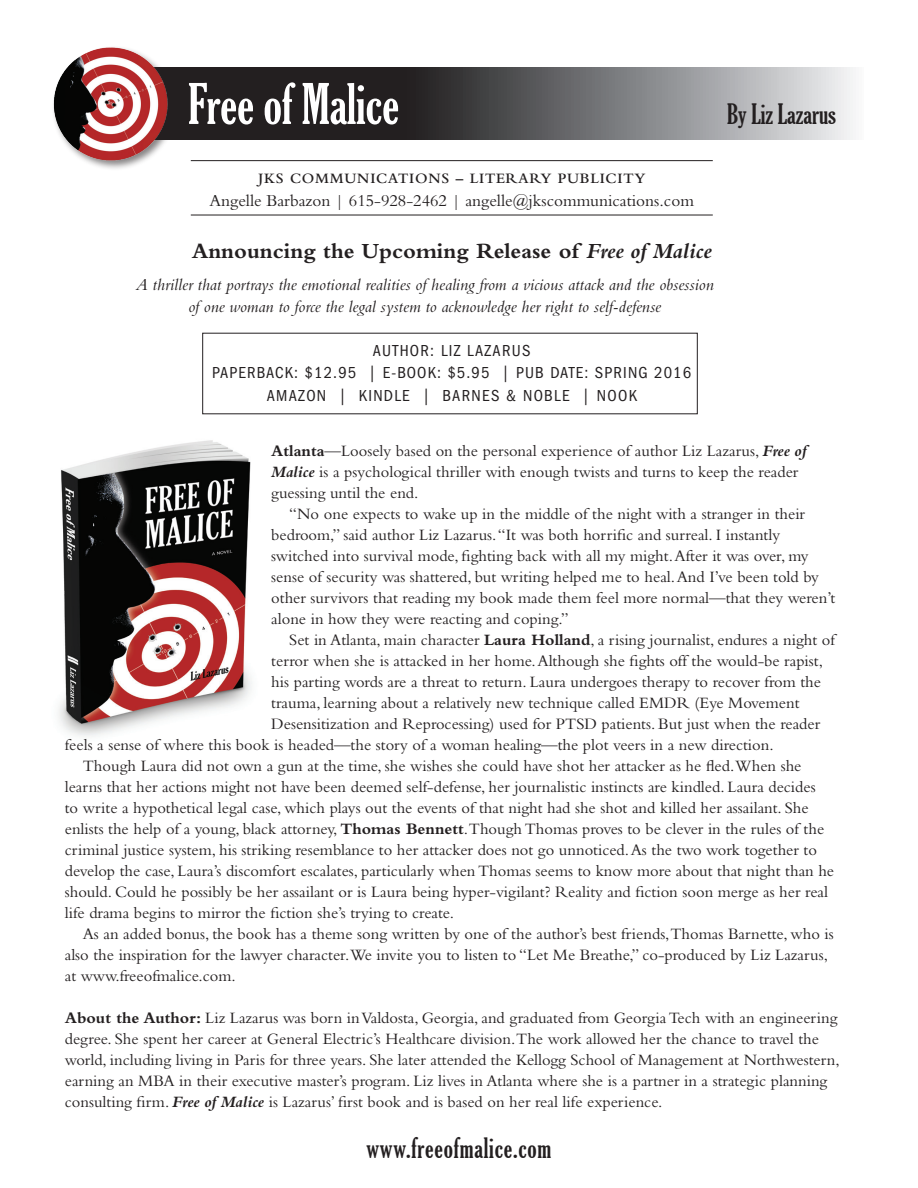
<style>
.page{position:relative;width:918px;height:1188px;background:#fff}
.page>*{position:absolute;margin:0;border:0;box-sizing:border-box;transform-origin:0 0}
.t1{font:extra-condensed 54px "Gloucester";color:#fff}
.t2{font:extra-condensed 27px "Gloucester";letter-spacing:.03em;color:#231f20}
.t3{font:extra-condensed 27px "Gloucester";color:#231f20}
.t4{font:700 22.5px "Bembo";color:#231f20}
.t5{font:italic 17.25px/22.5px "Bembo";color:#231f20;text-align:center}
.t6{font:17.25px "Bembo";color:#231f20}
.t7{font:16.5px/21px "Bembo";color:#231f20}
.t8{font:condensed 16.5px "Franklin Gothic";letter-spacing:.08em;color:#231f20}
.t9{font:600 15px "Bembo";letter-spacing:.05em;color:#231f20}
.s1{font-style:italic}
.s2{font-weight:700}
.s3{font-weight:700;font-style:italic}
</style>
<div class="page">
<img style="left:59px;top:440px;width:193px;height:297px">
<hr style="left:191px;top:160px;width:522px;height:1px;background:#231f20">
<hr style="left:191px;top:215px;width:522px;height:1px;background:#231f20">
<svg style="left:178px;top:67px;width:675px;height:72px"></svg>
<div style="left:51px;top:45px;width:127px;height:126px;background:#231f20;opacity:.55"></div>
<img style="left:51px;top:45px;width:121px;height:125px">
<p class="t1" style="left:188px;top:73px;width:212px">Free of Malice</p>
<p class="t3" style="left:727px;top:99px;width:111px">By Liz Lazarus</p>
<p class="t9" style="left:258px;top:170px;width:389px">JKS COMMUNICATIONS – LITERARY PUBLICITY</p>
<p class="t6" style="left:210px;top:190px;width:486px">Angelle Barbazon | 615-928-2462 | angelle@jkscommunications.com</p>
<p class="t4" style="left:192px;top:239px;width:522px">Announcing the Upcoming Release of <span class="s1">Free of Malice</span></p>
<p class="t5" style="left:136px;top:273px;width:580px">A thriller that portrays the emotional realities of healing from a vicious attack and the obsession of one woman to force the legal system to acknowledge her right to self-defense</p>
<p class="t8" style="left:373px;top:341px;width:159px">AUTHOR: LIZ LAZARUS</p>
<p class="t8" style="left:212px;top:364px;width:481px">PAPERBACK: $12.95 | E-BOOK: $5.95 | PUB DATE: SPRING 2016</p>
<p class="t8" style="left:267px;top:386px;width:372px">AMAZON | KINDLE | BARNES &amp; NOBLE | NOOK</p>
<p class="t7" style="left:271px;top:440px;width:537px"><span class="s2">Atlanta</span>—Loosely based on the personal experience of author Liz Lazarus, <span class="s3">Free of<br>Malice</span> is a psychological thriller with enough twists and turns to keep the reader guessing until the end.</p>
<p class="t7" style="left:271px;top:503px;width:566px;text-indent:18px">“No one expects to wake up in the middle of the night with a stranger in their bedroom,” said author Liz Lazarus. “It was both horrific and surreal. I instantly switched into survival mode, fighting back with all my might.After it was over, my sense of security was shattered, but writing helped me to heal.And I’ve been told by other survivors that reading my book made them feel more normal—that they weren’t alone in how they were reacting and coping.”</p>
<p class="t7" style="left:289px;top:629px;width:547px">Set in Atlanta, main character <span class="s2">Laura Holland</span>, a rising journalist, endures a night of</p>
<p class="t7" style="left:271px;top:650px;width:553px">terror when she is attacked in her home. Although she fights off the would-be rapist,</p>
<p class="t7" style="left:271px;top:671px;width:551px">his parting words are a threat to return. Laura undergoes therapy to recover from the</p>
<p class="t7" style="left:271px;top:692px;width:530px">trauma, learning about a relatively new technique called EMDR (Eye Movement</p>
<p class="t7" style="left:271px;top:713px;width:550px">Desensitization and Reprocessing) used for PTSD patients. But just when the reader</p>
<p class="t7" style="left:65px;top:734px;width:710px">feels a sense of where this book is headed—the story of a woman healing—the plot veers in a new direction.</p>
<p class="t7" style="left:65px;top:755px;width:771px;text-indent:18px">Though Laura did not own a gun at the time, she wishes she could have shot her attacker as he fled.When she learns that her actions might not have been deemed self-defense, her journalistic instincts are kindled. Laura decides<br>to write a hypothetical legal case, which plays out the events of that night had she shot and killed her assailant. She enlists the help of a young, black attorney, <span class="s2">Thomas Bennett</span>.Though Thomas proves to be clever in the rules of the criminal justice system, his striking resemblance to her attacker does not go unnoticed. As the two work together to develop the case, Laura’s discomfort escalates, particularly when Thomas seems to know more about that night than he should. Could he possibly be her assailant or is Laura being hyper-vigilant? Reality and fiction soon merge as her real life drama begins to mirror the fiction she’s trying to create.</p>
<p class="t7" style="left:65px;top:923px;width:771px;text-indent:18px">As an added bonus, the book has a theme song written by one of the author’s best friends,Thomas Barnette, who is also the inspiration for the lawyer character.We invite you to listen to “Let Me Breathe,” co-produced by Liz Lazarus, at www.freeofmalice.com.</p>
<p class="t7" style="left:65px;top:1007px;width:777px"><span class="s2">About the Author:</span> Liz Lazarus was born in Valdosta, Georgia, and graduated from Georgia Tech with an engineering degree. She spent her career at General Electric’s Healthcare division.The work allowed her the chance to travel the world, including living in Paris for three years. She later attended the Kellogg School of Management at Northwestern, earning an MBA in their executive master’s program. Liz lives in Atlanta where she is a partner in a strategic planning consulting firm. <span class="s3">Free of Malice</span> is Lazarus’ first book and is based on her real life experience.</p>
<p class="t2" style="left:366px;top:1132px;width:187px">www.freeofmalice.com</p>
</div>
